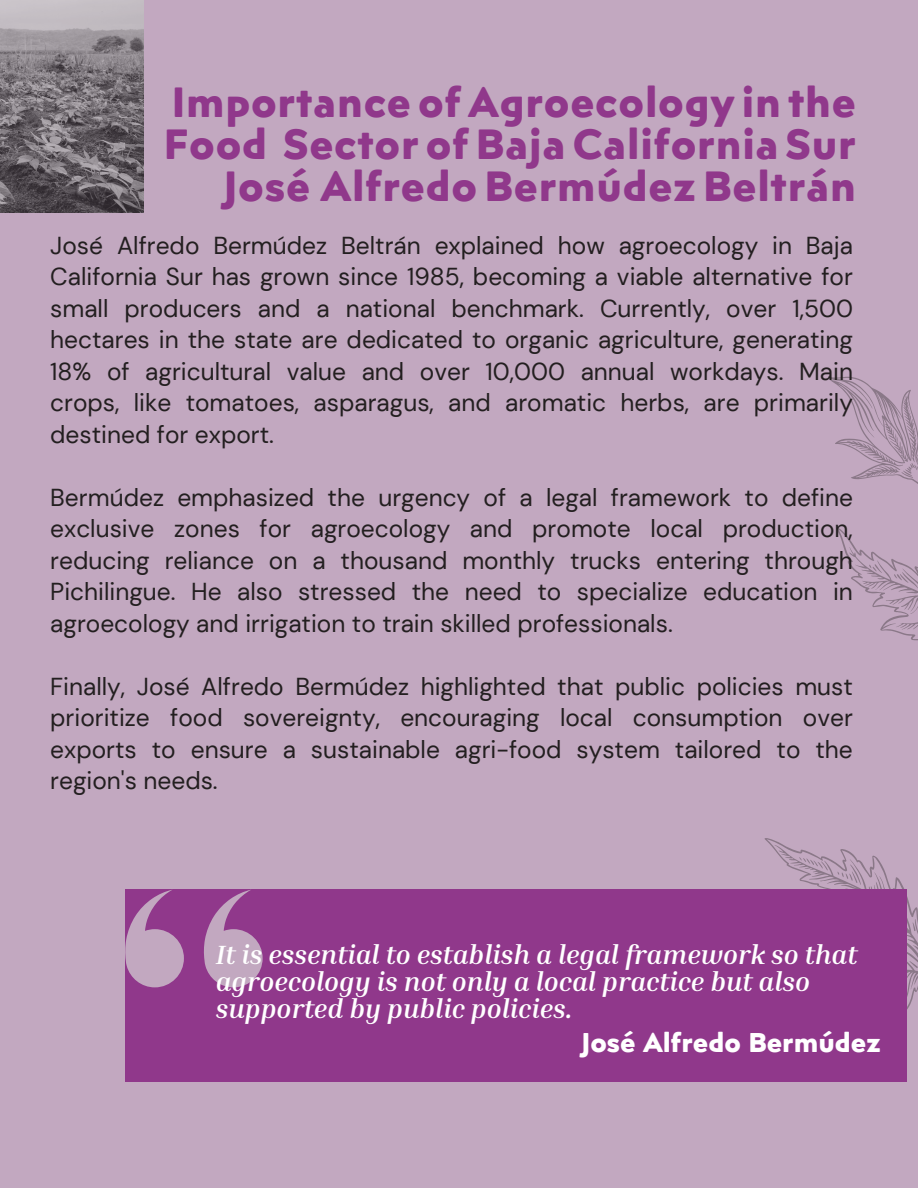
<style>
.page{position:relative;width:918px;height:1188px;background:#c2a8c0}
.page>*{position:absolute;margin:0;border:0;box-sizing:border-box;transform-origin:0 0}
.t1{font:700 42px/42px "Posterama Text";letter-spacing:.02em;color:#90388b;text-align:right}
.t2{font:italic 700 27px/27px "Inria Serif";color:#fff}
.t3{font:700 27px "Posterama Text";color:#fff}
.t4{font:24.45px/31.5px "DM Sans";color:#231f20;text-align:justify}
</style>
<div class="page">
<svg style="left:765px;top:376px;width:153px;height:634px"></svg>
<svg style="left:902px;top:463px;width:16px;height:15px"></svg>
<svg style="left:869px;top:564px;width:13px;height:9px"></svg>
<svg style="left:894px;top:571px;width:24px;height:18px"></svg>
<svg style="left:799px;top:857px;width:29px;height:14px"></svg>
<svg style="left:838px;top:865px;width:23px;height:20px"></svg>
<svg style="left:869px;top:872px;width:16px;height:18px"></svg>
<svg style="left:913px;top:919px;width:5px;height:22px"></svg>
<svg style="left:907px;top:958px;width:11px;height:10px"></svg>
<div style="left:125px;top:890px;width:782px;height:192px;background:#90388b"></div>
<img style="left:0;top:0;width:144px;height:213px">
<svg style="left:125px;top:890px;width:138px;height:97px"></svg>
<p class="t1" style="left:164px;top:80px;width:694px">Importance of Agroecology in the<br>Food Sector ofBaja California Sur<br>José AlfredoBermúdezBeltrán</p>
<p class="t4" style="left:50px;top:229px;width:804px">José Alfredo Bermúdez Beltrán explained how agroecology in Baja California Sur has grown since 1985, becoming a viable alternative for small producers and a national benchmark. Currently, over 1,500 hectares in the state are dedicated to organic agriculture, generating 18% of agricultural value and over 10,000 annual workdays. Main crops, like tomatoes, asparagus, and aromatic herbs, are primarily destined for export.</p>
<p class="t4" style="left:50px;top:481px;width:804px">Bermúdez emphasized the urgency of a legal framework to define exclusive zones for agroecology and promote local production, reducing reliance on a thousand monthly trucks entering through Pichilingue. He also stressed the need to specialize education in agroecology and irrigation to train skilled professionals.</p>
<p class="t4" style="left:50px;top:670px;width:804px">Finally, José Alfredo Bermúdez highlighted that public policies must prioritize food sovereignty, encouraging local consumption over exports to ensure a sustainable agri-food system tailored to the region's needs.</p>
<p class="t2" style="left:216px;top:940px;width:643px">It is essential to establish a legal framework so that agroecology is not only a local practice but also supported by public policies.</p>
<p class="t3" style="left:581px;top:1024px;width:301px">José Alfredo Bermúdez</p>
</div>
